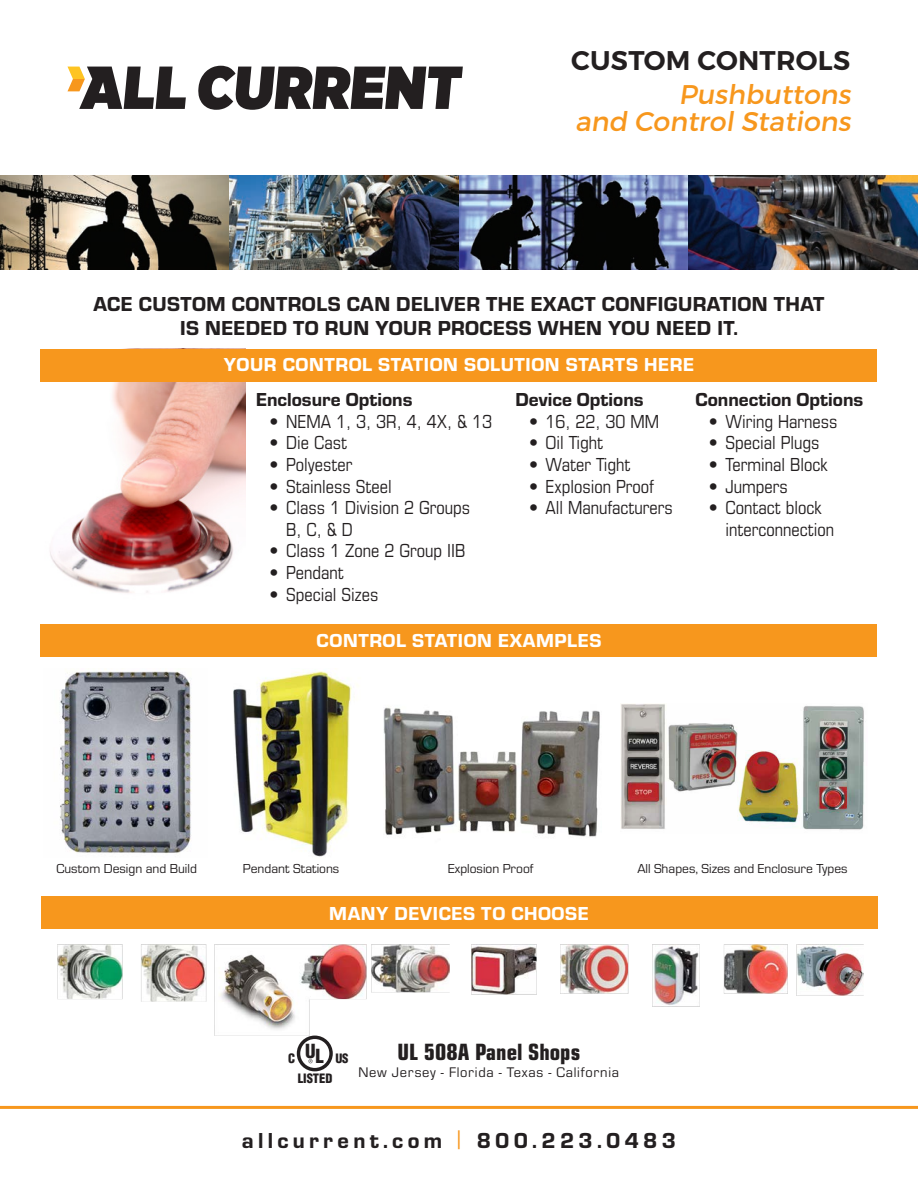
<style>
.page{position:relative;width:918px;height:1188px;background:#fff}
.page>*{position:absolute;margin:0;border:0;box-sizing:border-box;transform-origin:0 0}
.t1{font:27px "Trueno Rg It";color:#f7971d}
.t2{font:600 27px "Montserrat";letter-spacing:.01em;color:#231f20}
.t3{font:22.5px "Eurostile T Heav";letter-spacing:.19em;color:#231f20}
.t4{font:700 condensed 22.5px "Eurostile";color:#231f20}
.t5{font:21px "Eurostile T Heav";letter-spacing:.02em;color:#231f20}
.t6{font:19.5px "Eurostile T Heav";letter-spacing:.03em;color:#fff}
.t7{font:19.5px "Eurostile T Heav";color:#231f20}
.t8{font:condensed 18px/21.6px "Eurostile";color:#231f20}
.t9{font:14.4px "Eurostile T";letter-spacing:.05em;color:#231f20}
.t10{font:13.5px "Eurostile T";color:#231f20}
.t11{font:900 condensed 12.6px/19.6px "Helvetica";letter-spacing:-.01em;color:#231f20;text-align:center}
.t12{font:900 condensed 9.15px "Helvetica";letter-spacing:-.01em;color:#231f20}
.t13{font:700 7.95px "Helvetica";color:#231f20;scale:.8 1}
.s1{font-size:19.05px}
.s2{font-family:"Eurostile";font-stretch:condensed;font-size:25.5px;color:#f7971d}
</style>
<div class="page">
<img style="left:40px;top:381px;width:205px;height:212px">
<div style="left:40px;top:349px;width:838px;height:32px;background:#f7971d"></div>
<img style="left:58px;top:944px;width:392px;height:91px">
<img style="left:471px;top:944px;width:392px;height:62px">
<div style="left:40px;top:624px;width:838px;height:33px;background:#f7971d"></div>
<img style="left:60px;top:671px;width:132px;height:183px">
<img style="left:233px;top:671px;width:119px;height:186px">
<img style="left:383px;top:707px;width:217px;height:130px">
<img style="left:621px;top:704px;width:243px;height:126px">
<div style="left:41px;top:896px;width:837px;height:33px;background:#f7971d"></div>
<img style="left:0;top:176px;width:918px;height:94px">
<svg style="left:198px;top:66px;width:265px;height:44px"></svg>
<svg style="left:68px;top:67px;width:118px;height:42px"></svg>
<hr style="left:0;top:1106px;width:918px;height:3px;background:#f7971d">
<div style="left:297px;top:1036px;width:36px;height:35px;border:3px solid #231f20;border-radius:50%"></div>
<svg style="left:308px;top:1059px;width:5px;height:4px"></svg>
<p class="t2" style="left:571px;top:44px;width:281px">CUSTOM CONTROLS</p>
<p class="t1" style="left:679px;top:78px;width:173px">Pushbuttons</p>
<p class="t1" style="left:575px;top:105px;width:277px">and Control Stations</p>
<p class="t5" style="left:94px;top:293px;width:732px">ACE CUSTOM CONTROLS CAN DELIVER THE EXACT CONFIGURATION THAT</p>
<p class="t5" style="left:180px;top:317px;width:559px">IS NEEDED TO RUN YOUR PROCESS WHEN YOU NEED IT.</p>
<p class="t6" style="left:224px;top:354px;width:472px">YOUR CONTROL STATION SOLUTION STARTS HERE</p>
<p class="t7" style="left:256px;top:389px;width:158px">Enclosure Options</p>
<p class="t8" style="left:270px;top:410px;width:224px">• NEMA 1, 3, 3R, 4, 4X, &amp; 13</p>
<p class="t8" style="left:270px;top:432px;width:79px">• Die Cast</p>
<p class="t8" style="left:270px;top:453px;width:84px">• Polyester</p>
<p class="t8" style="left:270px;top:475px;width:124px">• Stainless Steel</p>
<p class="t8" style="left:286px;top:497px;width:186px;text-indent:-17px">• Class 1 Division 2 Groups<br>B, C, &amp; D</p>
<p class="t8" style="left:270px;top:540px;width:197px">• Class 1 Zone 2 Group IIB</p>
<p class="t8" style="left:270px;top:561px;width:76px">• Pendant</p>
<p class="t8" style="left:270px;top:583px;width:110px">• Special Sizes</p>
<p class="t7" style="left:516px;top:389px;width:130px">Device Options</p>
<p class="t8" style="left:529px;top:410px;width:132px">• 16, 22, 30 MM</p>
<p class="t8" style="left:529px;top:432px;width:76px">• Oil Tight</p>
<p class="t8" style="left:529px;top:453px;width:103px">• Water Tight</p>
<p class="t8" style="left:529px;top:475px;width:126px">• Explosion Proof</p>
<p class="t8" style="left:529px;top:497px;width:145px">• All Manufacturers</p>
<p class="t6" style="left:317px;top:629px;width:286px">CONTROL STATION EXAMPLES</p>
<p class="t7" style="left:695px;top:389px;width:169px">Connection Options</p>
<p class="t8" style="left:709px;top:410px;width:130px">• Wiring Harness</p>
<p class="t8" style="left:709px;top:432px;width:112px">• Special Plugs</p>
<p class="t8" style="left:709px;top:453px;width:120px">• Terminal Block</p>
<p class="t8" style="left:709px;top:475px;width:80px">• Jumpers</p>
<p class="t8" style="left:725px;top:497px;width:110px;text-indent:-17px">• Contact block interconnection</p>
<p class="t10" style="left:56px;top:861px;width:142px">Custom Design and Build</p>
<p class="t10" style="left:243px;top:861px;width:98px">Pendant Stations</p>
<p class="t10" style="left:448px;top:861px;width:87px">Explosion Proof</p>
<p class="t10" style="left:637px;top:861px;width:212px">All Shapes, Sizes and Enclosure Types</p>
<p class="t6" style="left:329px;top:903px;width:261px">MANY DEVICES TO CHOOSE</p>
<p class="t11" style="left:288px;top:1049px;width:62px">C <sup>U</sup><span class="s1">L</span> US<br>LISTED</p>
<p class="t4" style="left:398px;top:1038px;width:184px">UL 508A Panel Shops</p>
<p class="t9" style="left:359px;top:1064px;width:262px">New Jersey - Florida - Texas - California</p>
<p class="t12" style="left:384px;top:1073px;width:26px">LISTED</p>
<p class="t3" style="left:242px;top:1128px;width:436px">allcurrent.com <span class="s2">|</span> 800.223.0483</p>
<p class="t13" style="left:344px;top:1136px;width:52px">“C” and “US”</p>
</div>
